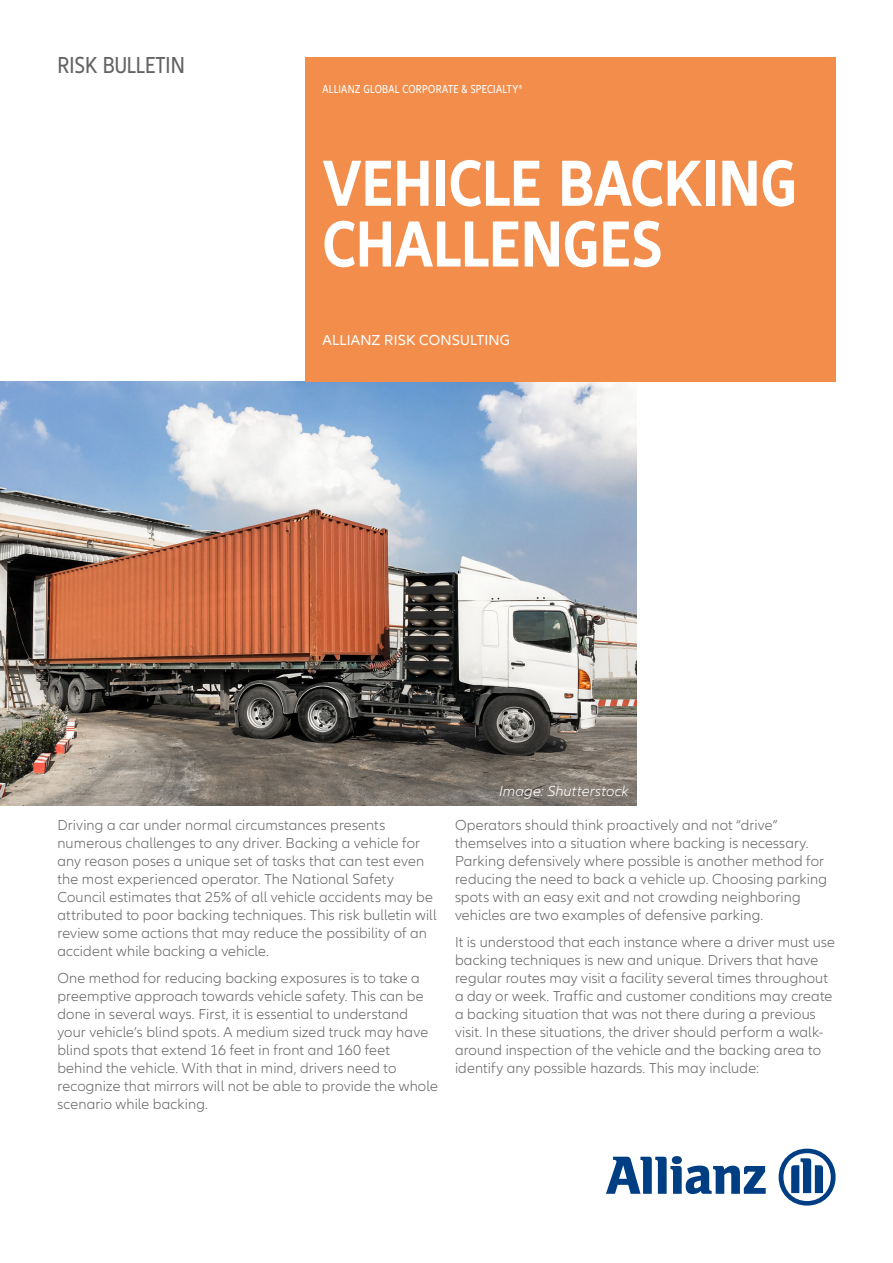
<style>
.page{position:relative;width:893px;height:1263px;background:#fff}
.page>*{position:absolute;margin:0;border:0;box-sizing:border-box;transform-origin:0 0}
.t1{font:700 condensed 67.5px/60.8px "Allianz Neo";color:#fff}
.t2{font:condensed 24px "Allianz Neo";color:#636362}
.t3{font:300 15px/18px "Allianz Neo";letter-spacing:.01em;color:#636362}
.t4{font:15px "Allianz Neo";letter-spacing:.01em;color:#fff}
.t5{font:italic 300 15px "Allianz Neo";letter-spacing:.015em;color:#fff}
.t6{font:condensed 12px "Allianz Neo";letter-spacing:.025em;color:#fff}
</style>
<div class="page">
<svg style="left:606px;top:1156px;width:160px;height:38px"></svg>
<svg style="left:779px;top:1148px;width:57px;height:57px"></svg>
<img style="left:0;top:382px;width:637px;height:423px">
<div style="left:305px;top:57px;width:531px;height:324px;background:#f28d4c"></div>
<h2 class="t2" style="left:57px;top:52px;width:129px">RISK BULLETIN</h2>
<p class="t6" style="left:322px;top:83px;width:201px">ALLIANZ GLOBAL CORPORATE &amp; SPECIALTY®</p>
<h1 class="t1" style="left:322px;top:154px;width:476px">VEHICLE BACKING<br>CHALLENGES</h1>
<p class="t4" style="left:322px;top:332px;width:189px">ALLIANZ RISK CONSULTING</p>
<p class="t5" style="left:499px;top:782px;width:131px">Image: Shutterstock</p>
<p class="t3" style="left:57px;top:816px;width:381px">Driving a car under normal circumstances presents numerous challenges to any driver. Backing a vehicle for any reason poses a unique set of tasks that can test even the most experienced operator. The National Safety Council estimates that 25% of all vehicle accidents may be attributed to poor backing techniques. This risk bulletin will review some actions that may reduce the possibility of an accident while backing a vehicle.</p>
<p class="t3" style="left:57px;top:969px;width:382px">One method for reducing backing exposures is to take a preemptive approach towards vehicle safety. This can be done in several ways. First, it is essential to understand your vehicle’s blind spots. A medium sized truck may have blind spots that extend 16 feet in front and 160 feet behind the vehicle. With that in mind, drivers need to recognize that mirrors will not be able to provide the whole scenario while backing.</p>
<p class="t3" style="left:455px;top:816px;width:374px">Operators should think proactively and not “drive” themselves into a situation where backing is necessary.<br>Parking defensively where possible is another method for reducing the need to back a vehicle up. Choosing parking spots with an easy exit and not crowding neighboring vehicles are two examples of defensive parking.</p>
<p class="t3" style="left:455px;top:933px;width:381px">It is understood that each instance where a driver must use backing techniques is new and unique. Drivers that have regular routes may visit a facility several times throughout a day or week. Traffic and customer conditions may create a backing situation that was not there during a previous visit. In these situations, the driver should perform a walk&shy;around inspection of the vehicle and the backing area to identify any possible hazards. This may include:</p>
</div>
